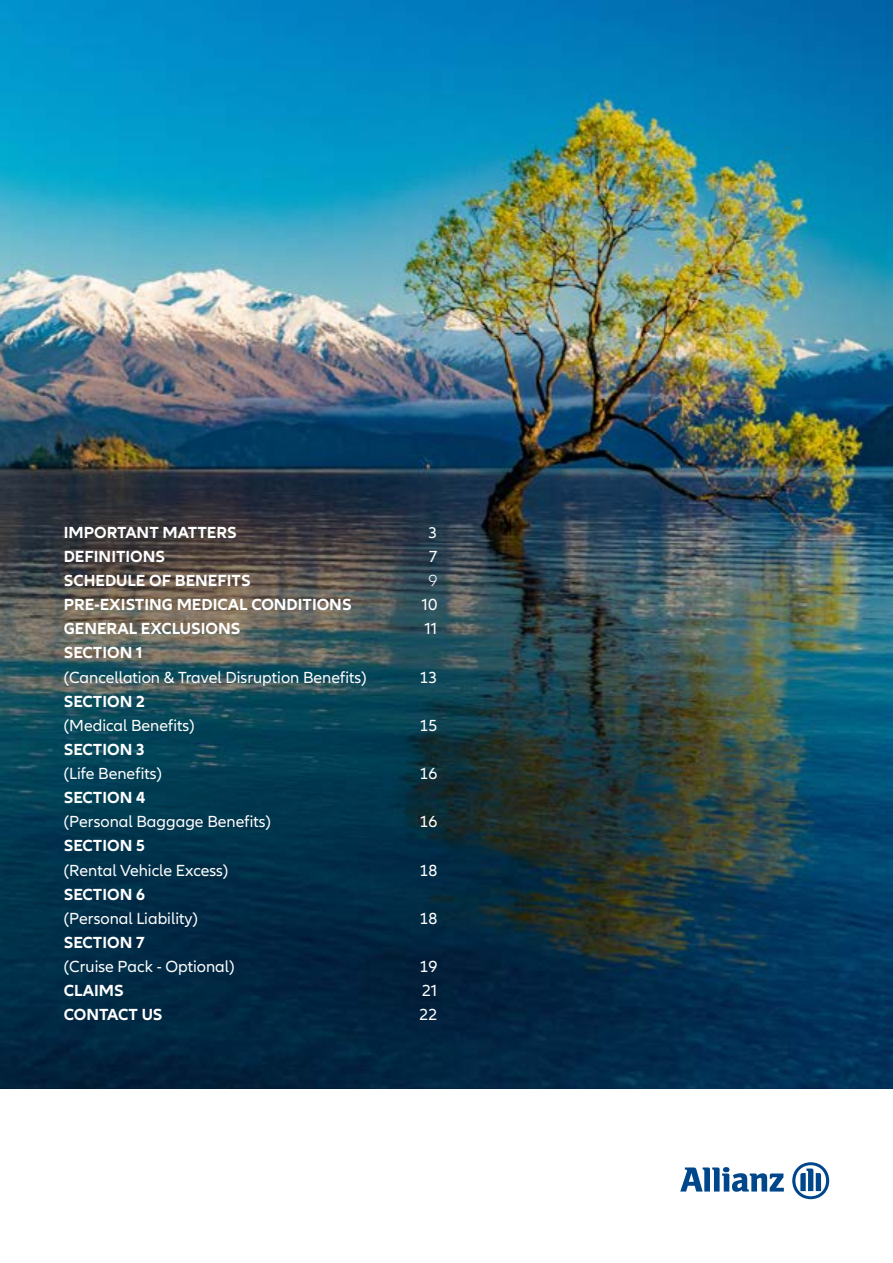
<style>
.page{position:relative;width:893px;height:1263px;background:#fff}
.page>*{position:absolute;margin:0;border:0;box-sizing:border-box;transform-origin:0 0}
.t1{font:16.65px "Allianz Neo";color:#fff}
.t2{font:700 16.65px "Allianz Neo";color:#fff}
.t3{font:300 16.65px "Allianz Neo";color:#fff}
.t4{font:16.2px "Allianz Neo";color:#fff}
</style>
<div class="page">
<img style="left:0;top:0;width:893px;height:1089px">
<svg style="left:680px;top:1167px;width:104px;height:25px"></svg>
<svg style="left:792px;top:1162px;width:37px;height:37px"></svg>
<p class="t2" style="left:64px;top:523px;width:175px">IMPORTANT MATTERS</p>
<p class="t4" style="left:428px;top:523px;width:10px">3</p>
<p class="t2" style="left:64px;top:547px;width:103px">DEFINITIONS</p>
<p class="t1" style="left:429px;top:547px;width:10px">7</p>
<p class="t2" style="left:64px;top:571px;width:188px">SCHEDULE OF BENEFITS</p>
<p class="t3" style="left:428px;top:571px;width:10px">9</p>
<p class="t2" style="left:64px;top:595px;width:289px">PRE-EXISTING MEDICAL CONDITIONS</p>
<p class="t1" style="left:422px;top:595px;width:17px">10</p>
<p class="t2" style="left:64px;top:619px;width:178px">GENERAL EXCLUSIONS</p>
<p class="t1" style="left:425px;top:619px;width:14px">11</p>
<p class="t2" style="left:64px;top:643px;width:81px">SECTION 1</p>
<p class="t1" style="left:64px;top:667px;width:304px">(Cancellation &amp; Travel Disruption Benefits)</p>
<p class="t1" style="left:420px;top:667px;width:19px">13</p>
<p class="t2" style="left:64px;top:691px;width:83px">SECTION 2</p>
<p class="t1" style="left:64px;top:716px;width:132px">(Medical Benefits)</p>
<p class="t1" style="left:420px;top:716px;width:19px">15</p>
<p class="t2" style="left:64px;top:740px;width:83px">SECTION 3</p>
<p class="t1" style="left:64px;top:764px;width:100px">(Life Benefits)</p>
<p class="t1" style="left:420px;top:764px;width:19px">16</p>
<p class="t2" style="left:64px;top:788px;width:83px">SECTION 4</p>
<p class="t1" style="left:64px;top:812px;width:209px">(Personal Baggage Benefits)</p>
<p class="t1" style="left:420px;top:812px;width:19px">16</p>
<p class="t2" style="left:64px;top:836px;width:83px">SECTION 5</p>
<p class="t1" style="left:64px;top:860px;width:166px">(Rental Vehicle Excess)</p>
<p class="t1" style="left:420px;top:860px;width:19px">18</p>
<p class="t2" style="left:64px;top:884px;width:83px">SECTION 6</p>
<p class="t1" style="left:64px;top:909px;width:136px">(Personal Liability)</p>
<p class="t1" style="left:420px;top:909px;width:19px">18</p>
<p class="t2" style="left:64px;top:933px;width:83px">SECTION 7</p>
<p class="t1" style="left:64px;top:957px;width:172px">(Cruise Pack - Optional)</p>
<p class="t1" style="left:420px;top:957px;width:19px">19</p>
<p class="t2" style="left:64px;top:981px;width:62px">CLAIMS</p>
<p class="t1" style="left:422px;top:981px;width:17px">21</p>
<p class="t2" style="left:64px;top:1005px;width:100px">CONTACT US</p>
<p class="t1" style="left:420px;top:1005px;width:19px">22</p>
</div>
